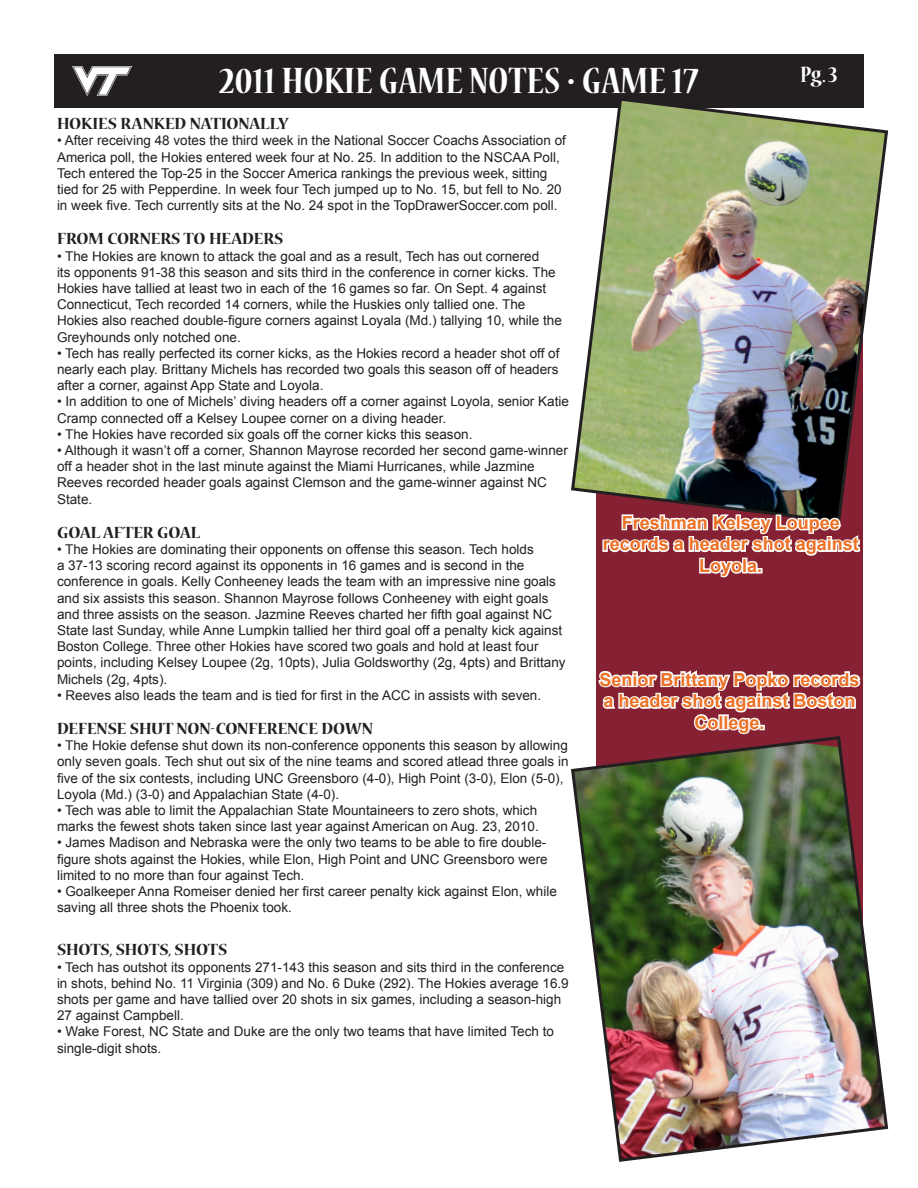
<style>
.page{position:relative;width:918px;height:1188px;background:#fff}
.page>*{position:absolute;margin:0;border:0;box-sizing:border-box;transform-origin:0 0}
.t1{font:700 condensed 40.8px "Nueva Std";color:#fff}
.t2{font:700 condensed 24.75px "Nueva Std";color:#fff}
.t3{font:700 18px/21.6px "Arial";color:#eb7125;text-align:center}
.t4{font:700 18px "Nueva Std";letter-spacing:-.005em;color:#231f20}
.t5{font:13.5px/16.2px "Arial";color:#231f20}
</style>
<div class="page">
<div style="left:54px;top:54px;width:810px;height:54px;background:#231f20"></div>
<img style="left:72px;top:67px;width:60px;height:28px">
<div style="left:596px;top:291px;width:267px;height:673px;background:#862134"></div>
<img style="left:571px;top:101px;width:318px;height:404px">
<img style="left:571px;top:737px;width:318px;height:425px">
<svg style="left:602px;top:505px;width:259px;height:73px"></svg>
<svg style="left:598px;top:670px;width:263px;height:67px"></svg>
<h1 class="t1" style="left:219px;top:62px;width:481px">2011 HOKIE GAME NOTES • GAME 17</h1>
<h2 class="t2" style="left:800px;top:63px;width:39px">Pg. 3</h2>
<h3 class="t4" style="left:57px;top:115px;width:233px">HOKIES RANKED NATIONALLY</h3>
<p class="t5" style="left:57px;top:133px;width:510px">• After receiving 48 votes the third week in the National Soccer Coachs Association of America poll, the Hokies entered week four at No. 25. In addition to the NSCAA Poll, Tech entered the Top-25 in the Soccer America rankings the previous week, sitting tied for 25 with Pepperdine. In week four Tech jumped up to No. 15, but fell to No. 20 in week five. Tech currently sits at the No. 24 spot in the TopDrawerSoccer.com poll.</p>
<h3 class="t4" style="left:57px;top:231px;width:228px">FROM CORNERS TO HEADERS</h3>
<p class="t5" style="left:57px;top:248px;width:506px">• The Hokies are known to attack the goal and as a result, Tech has out cornered<br>its opponents 91-38 this season and sits third in the conference in corner kicks. The Hokies have tallied at least two in each of the 16 games so far. On Sept. 4 against Connecticut, Tech recorded 14 corners, while the Huskies only tallied one. The Hokies also reached double-figure corners against Loyala (Md.) tallying 10, while the Greyhounds only notched one.</p>
<p class="t5" style="left:57px;top:345px;width:504px;text-align:justify">• Tech has really perfected its corner kicks, as the Hokies record a header shot off of nearly each play. Brittany Michels has recorded two goals this season off of headers after a corner, against App State and Loyola.</p>
<p class="t5" style="left:57px;top:394px;width:514px">• In addition to one of Michels’ diving headers off a corner against Loyola, senior Katie<br>Cramp connected off a Kelsey Loupee corner on a diving header.</p>
<p class="t5" style="left:57px;top:426px;width:417px">• The Hokies have recorded six goals off the corner kicks this season.</p>
<p class="t5" style="left:57px;top:442px;width:512px">• Although it wasn’t off a corner, Shannon Mayrose recorded her second game-winner off a header shot in the last minute against the Miami Hurricanes, while Jazmine Reeves recorded header goals against Clemson and the game-winner against NC State.</p>
<h3 class="t4" style="left:57px;top:524px;width:145px">GOAL AFTER GOAL</h3>
<p class="t5" style="left:57px;top:541px;width:510px">• The Hokies are dominating their opponents on offense this season. Tech holds<br>a 37-13 scoring record against its opponents in 16 games and is second in the conference in goals. Kelly Conheeney leads the team with an impressive nine goals and six assists this season. Shannon Mayrose follows Conheeney with eight goals and three assists on the season. Jazmine Reeves charted her fifth goal against NC State last Sunday, while Anne Lumpkin tallied her third goal off a penalty kick against Boston College. Three other Hokies have scored two goals and hold at least four points, including Kelsey Loupee (2g, 10pts), Julia Goldsworthy (2g, 4pts) and Brittany Michels (2g, 4pts).</p>
<p class="t5" style="left:57px;top:687px;width:486px">• Reeves also leads the team and is tied for first in the ACC in assists with seven.</p>
<h3 class="t4" style="left:57px;top:720px;width:317px">DEFENSE SHUT NON-CONFERENCE DOWN</h3>
<p class="t5" style="left:57px;top:738px;width:513px">• The Hokie defense shut down its non-conference opponents this season by allowing only seven goals. Tech shut out six of the nine teams and scored atlead three goals in five of the six contests, including UNC Greensboro (4-0), High Point (3-0), Elon (5-0), Loyola (Md.) (3-0) and Appalachian State (4-0).</p>
<p class="t5" style="left:57px;top:802px;width:483px">• Tech was able to limit the Appalachian State Mountaineers to zero shots, which marks the fewest shots taken since last year against American on Aug. 23, 2010.</p>
<p class="t5" style="left:57px;top:835px;width:492px;text-align:justify">• James Madison and Nebraska were the only two teams to be able to fire double&shy;figure shots against the Hokies, while Elon, High Point and UNC Greensboro were limited to no more than four against Tech.</p>
<p class="t5" style="left:57px;top:883px;width:501px">• Goalkeeper Anna Romeiser denied her first career penalty kick against Elon, while saving all three shots the Phoenix took.</p>
<h3 class="t4" style="left:57px;top:942px;width:172px">SHOTS, SHOTS, SHOTS</h3>
<p class="t5" style="left:57px;top:959px;width:513px">• Tech has outshot its opponents 271-143 this season and sits third in the conference in shots, behind No. 11 Virginia (309) and No. 6 Duke (292). The Hokies average 16.9 shots per game and have tallied over 20 shots in six games, including a season-high 27 against Campbell.</p>
<p class="t5" style="left:57px;top:1024px;width:498px">• Wake Forest, NC State and Duke are the only two teams that have limited Tech to single-digit shots.</p>
<h3 class="t3" style="left:603px;top:512px;width:258px">Freshman Kelsey Loupee records a header shot against<br>Loyola.</h3>
<h3 class="t3" style="left:600px;top:669px;width:262px">Senior Brittany Popko records a header shot against Boston<br>College.</h3>
</div>
